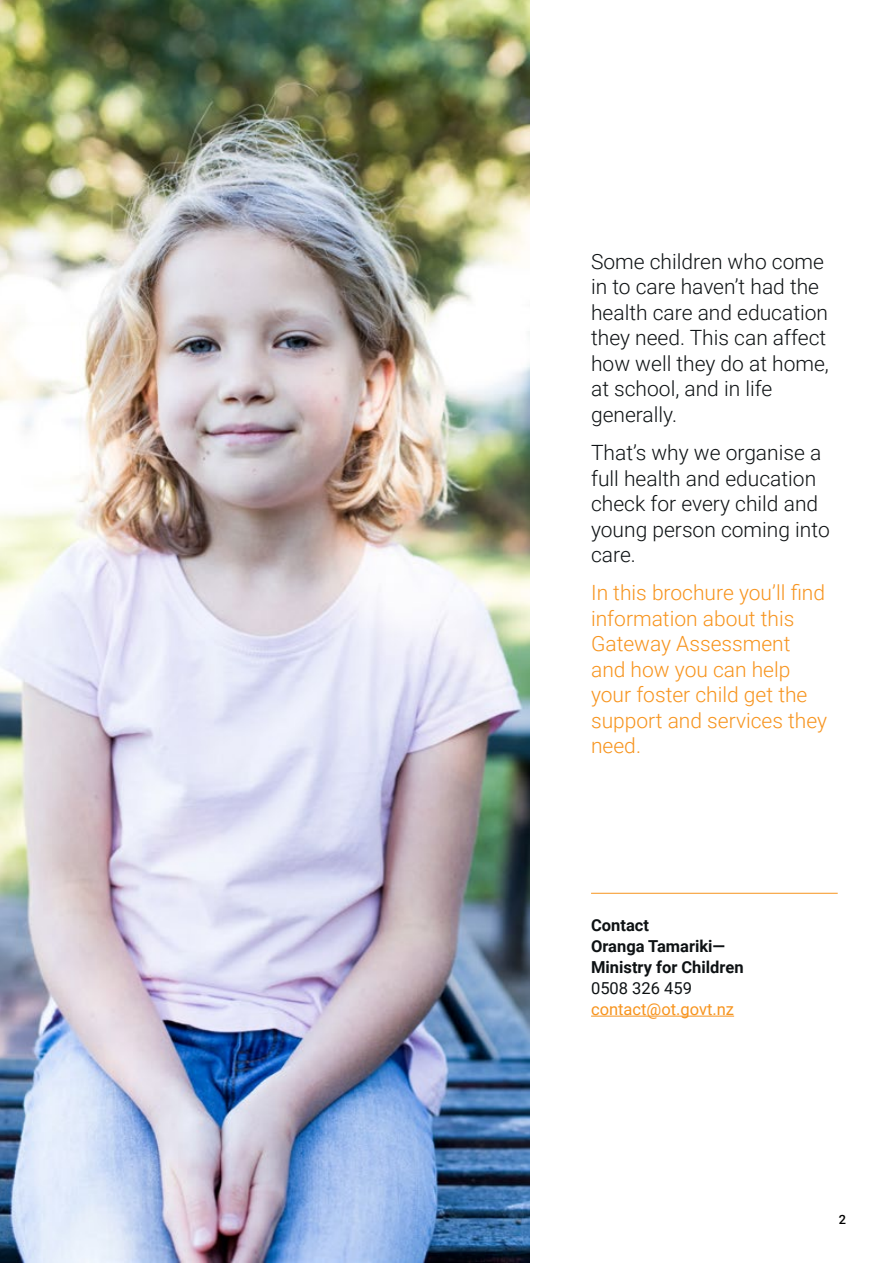
<style>
.page{position:relative;width:893px;height:1263px;background:#fff}
.page>*{position:absolute;margin:0;border:0;box-sizing:border-box;transform-origin:0 0}
.t1{font:300 21px/25.5px "Roboto";color:#0e1214}
.t2{font:300 21px/25.5px "Roboto";color:#f7941e}
.t3{font:700 16.5px/21px "Roboto";color:#0e1214}
.t4{font:16.5px "Roboto";color:#f7941e}
.t5{font:16.5px "Roboto";color:#0e1214}
.t6{font:500 12.75px "Roboto";color:#000}
</style>
<div class="page">
<img style="left:0;top:0;width:529px;height:1263px">
<hr style="left:591px;top:893px;width:247px;height:1px;background:#f7941e">
<hr style="left:591px;top:1016px;width:143px;height:1px;background:#f7941e">
<p class="t1" style="left:591px;top:248px;width:239px">Some children who come in to care haven’t had the health care and education they need. This can affect how well they do at home, at school, and in life generally.</p>
<p class="t1" style="left:591px;top:439px;width:240px">That’s why we organise a full health and education check for every child and young person coming into care.</p>
<p class="t2" style="left:591px;top:579px;width:238px">In this brochure you’ll find information about this<br>Gateway Assessment and how you can help your foster child get the support and services they need.</p>
<p class="t3" style="left:591px;top:914px;width:154px">Contact<br>Oranga Tamariki—<br>Ministry for Children</p>
<p class="t5" style="left:591px;top:976px;width:102px">0508 326 459</p>
<p class="t4" style="left:591px;top:997px;width:145px">contact@ot.govt.nz</p>
<p class="t6" style="left:839px;top:1211px;width:9px">2</p>
</div>
